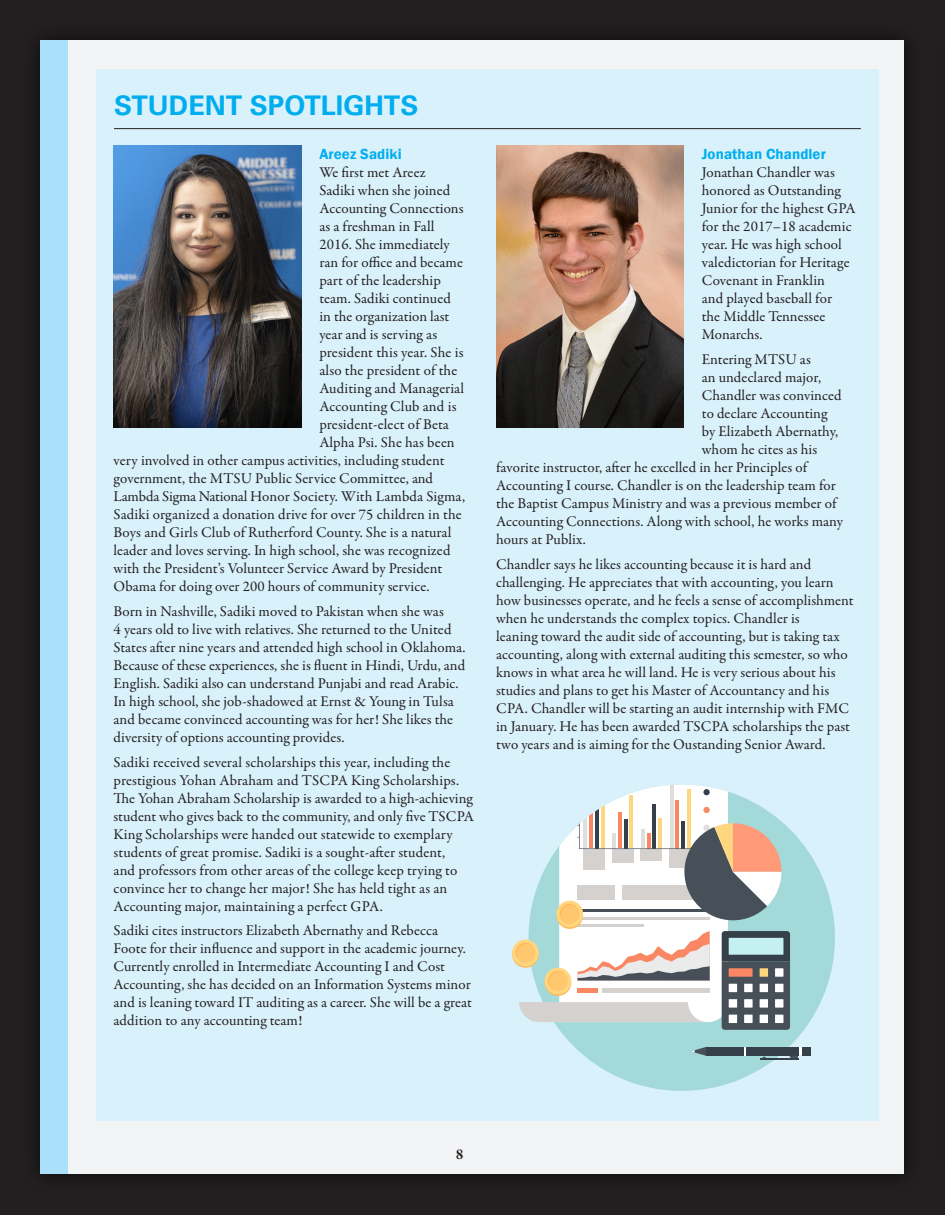
<style>
.page{position:relative;width:945px;height:1215px;background:#231f20}
.page>*{position:absolute;margin:0;border:0;box-sizing:border-box;transform-origin:0 0}
.CYAN_HEADS_W_RULE{font:700 27px "Univers LT Std";color:#00aeef}
.BODY_TEXT_2018{font:15px/18px "Garamond Premr Pro";letter-spacing:.005em;color:#231f20}
.BODY_TEXT_2018-2{font:600 15px "Franklin Gothic";letter-spacing:.005em;color:#00aeef}
.t1{font:700 15px "Garamond Premr Pro";color:#231f20}
.s1{font-family:"Franklin Gothic";font-weight:600;color:#00aeef}
</style>
<div class="page">
<div style="left:40px;top:40px;width:864px;height:1134px;background:#f2f3f4"></div>
<div style="left:40px;top:40px;width:28px;height:1134px;background:#aae0f9"></div>
<div style="left:96px;top:69px;width:783px;height:1051px;background:#d9f1fb"></div>
<hr style="left:114px;top:128px;width:747px;height:1px;background:#231f20">
<img style="left:114px;top:146px;width:187px;height:282px">
<img style="left:496px;top:146px;width:188px;height:282px">
<div style="left:529px;top:784px;width:306px;height:307px;background:#a3d9d9;border-radius:50%"></div>
<svg style="left:512px;top:939px;width:27px;height:27px"></svg>
<div style="left:706px;top:1047px;width:93px;height:9px;background:#36404a"></div>
<div style="left:802px;top:1047px;width:9px;height:9px;background:#36404a"></div>
<svg style="left:692px;top:1047px;width:14px;height:9px"></svg>
<svg style="left:789px;top:1048px;width:13px;height:10px"></svg>
<hr style="left:760px;top:1058px;width:39px;height:1px;background:#36404a">
<svg style="left:744px;top:1047px;width:2px;height:9px"></svg>
<svg style="left:516px;top:784px;width:274px;height:246px"></svg>
<p class="CYAN_HEADS_W_RULE" style="left:114px;top:90px;width:306px">STUDENT SPOTLIGHTS</p>
<p class="BODY_TEXT_2018-2" style="left:319px;top:145px;width:84px">Areez Sadiki</p>
<p class="BODY_TEXT_2018" style="left:319px;top:164px;width:108px">We first met Areez</p>
<p class="BODY_TEXT_2018" style="left:319px;top:182px;width:133px">Sadiki when she joined</p>
<p class="BODY_TEXT_2018" style="left:319px;top:200px;width:146px">Accounting Connections</p>
<p class="BODY_TEXT_2018" style="left:319px;top:218px;width:117px">as a freshman in Fall</p>
<p class="BODY_TEXT_2018" style="left:319px;top:236px;width:132px">2016. She immediately</p>
<p class="BODY_TEXT_2018" style="left:319px;top:254px;width:145px">ran for office and became</p>
<p class="BODY_TEXT_2018" style="left:319px;top:272px;width:123px">part of the leadership</p>
<p class="BODY_TEXT_2018" style="left:319px;top:290px;width:133px">team. Sadiki continued</p>
<p class="BODY_TEXT_2018" style="left:319px;top:308px;width:132px">in the organization last</p>
<p class="BODY_TEXT_2018" style="left:319px;top:326px;width:119px">year and is serving as</p>
<p class="BODY_TEXT_2018" style="left:319px;top:344px;width:146px">president this year. She is</p>
<p class="BODY_TEXT_2018" style="left:319px;top:362px;width:139px">also the president of the</p>
<p class="BODY_TEXT_2018" style="left:319px;top:380px;width:146px">Auditing and Managerial</p>
<p class="BODY_TEXT_2018" style="left:319px;top:398px;width:139px">Accounting Club and is</p>
<p class="BODY_TEXT_2018" style="left:319px;top:416px;width:131px">president-elect of Beta</p>
<p class="BODY_TEXT_2018" style="left:319px;top:434px;width:137px">Alpha Psi. She has been</p>
<p class="BODY_TEXT_2018" style="left:114px;top:452px;width:332px">very involved in other campus activities, including student</p>
<p class="BODY_TEXT_2018" style="left:114px;top:470px;width:321px">government, the MTSU Public Service Committee, and</p>
<p class="BODY_TEXT_2018" style="left:114px;top:488px;width:353px">Lambda Sigma National Honor Society. With Lambda Sigma,</p>
<p class="BODY_TEXT_2018" style="left:114px;top:506px;width:350px">Sadiki organized a donation drive for over 75 children in the</p>
<p class="BODY_TEXT_2018" style="left:114px;top:524px;width:339px">Boys and Girls Club of Rutherford County. She is a natural</p>
<p class="BODY_TEXT_2018" style="left:114px;top:542px;width:338px">leader and loves serving. In high school, she was recognized</p>
<p class="BODY_TEXT_2018" style="left:114px;top:560px;width:330px">with the President’s Volunteer Service Award by President</p>
<p class="BODY_TEXT_2018" style="left:114px;top:578px;width:317px">Obama for doing over 200 hours of community service.</p>
<p class="BODY_TEXT_2018" style="left:114px;top:602px;width:353px">Born in Nashville, Sadiki moved to Pakistan when she was<br>4 years old to live with relatives. She returned to the United States after nine years and attended high school in Oklahoma.<br>Because of these experiences, she is fluent in Hindi, Urdu, and English. Sadiki also can understand Punjabi and read Arabic.<br>In high school, she job-shadowed at Ernst &amp; Young in Tulsa and became convinced accounting was for her! She likes the diversity of options accounting provides.</p>
<p class="BODY_TEXT_2018" style="left:114px;top:753px;width:362px">Sadiki received several scholarships this year, including the prestigious Yohan Abraham and TSCPA King Scholarships.<br>The Yohan Abraham Scholarship is awarded to a high-achieving student who gives back to the community, and only five TSCPA King Scholarships were handed out statewide to exemplary students of great promise. Sadiki is a sought-after student,<br>and professors from other areas of the college keep trying to convince her to change her major! She has held tight as an Accounting major, maintaining a perfect GPA.</p>
<p class="BODY_TEXT_2018" style="left:114px;top:922px;width:360px">Sadiki cites instructors Elizabeth Abernathy and Rebecca Foote for their influence and support in the academic journey.<br>Currently enrolled in Intermediate Accounting I and Cost Accounting, she has decided on an Information Systems minor and is leaning toward IT auditing as a career. She will be a great addition to any accounting team!</p>
<p class="BODY_TEXT_2018" style="left:702px;top:146px;width:155px"><span class="s1">Jonathan Chandler<br></span>Jonathan Chandler was honored as Outstanding<br>Junior for the highest GPA for the 2017–18 academic year. He was high school valedictorian for Heritage<br>Covenant in Franklin<br>and played baseball for<br>the Middle Tennessee<br>Monarchs.</p>
<p class="BODY_TEXT_2018" style="left:702px;top:350px;width:111px">Entering MTSU as</p>
<p class="BODY_TEXT_2018" style="left:702px;top:368px;width:121px">an undeclared major,</p>
<p class="BODY_TEXT_2018" style="left:702px;top:386px;width:141px">Chandler was convinced</p>
<p class="BODY_TEXT_2018" style="left:702px;top:404px;width:127px">to declare Accounting</p>
<p class="BODY_TEXT_2018" style="left:702px;top:422px;width:138px">by Elizabeth Abernathy,</p>
<p class="BODY_TEXT_2018" style="left:702px;top:440px;width:117px">whom he cites as his</p>
<p class="BODY_TEXT_2018" style="left:496px;top:458px;width:313px">favorite instructor, after he excelled in her Principles of</p>
<p class="BODY_TEXT_2018" style="left:496px;top:476px;width:341px">Accounting I course. Chandler is on the leadership team for</p>
<p class="BODY_TEXT_2018" style="left:496px;top:494px;width:342px">the Baptist Campus Ministry and was a previous member of</p>
<p class="BODY_TEXT_2018" style="left:496px;top:512px;width:348px">Accounting Connections. Along with school, he works many</p>
<p class="BODY_TEXT_2018" style="left:496px;top:530px;width:91px">hours at Publix.</p>
<p class="BODY_TEXT_2018" style="left:496px;top:555px;width:359px">Chandler says he likes accounting because it is hard and challenging. He appreciates that with accounting, you learn how businesses operate, and he feels a sense of accomplishment when he understands the complex topics. Chandler is<br>leaning toward the audit side of accounting, but is taking tax accounting, along with external auditing this semester, so who knows in what area he will land. He is very serious about his studies and plans to get his Master of Accountancy and his CPA. Chandler will be starting an audit internship with FMC in January. He has been awarded TSCPA scholarships the past two years and is aiming for the Oustanding Senior Award.</p>
<p class="t1" style="left:456px;top:1146px;width:9px">8</p>
</div>
